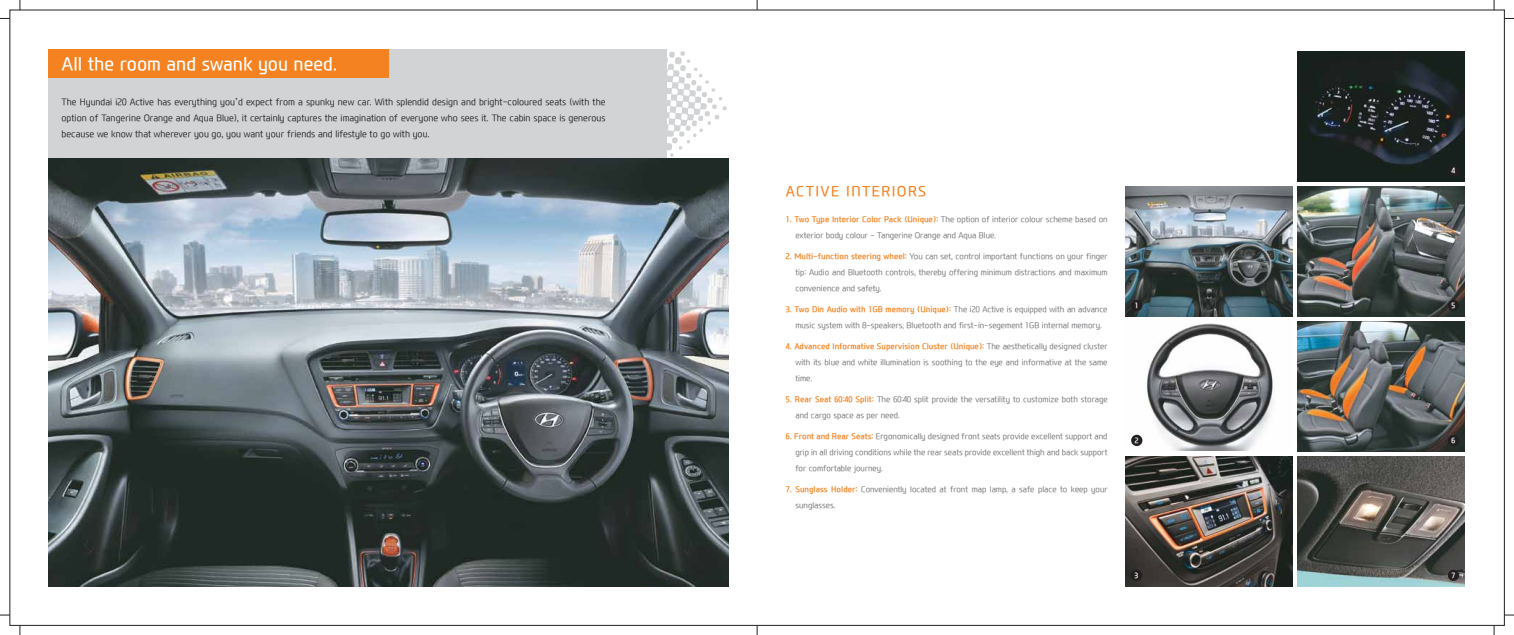
<style>
.page{position:relative;width:1514px;height:635px;background:#fff}
.page>*{position:absolute;margin:0;border:0;box-sizing:border-box;transform-origin:0 0}
.t1{font:18px "Hyundai M";color:#fff}
.t2{font:14px "Hyundai M";letter-spacing:.1em;color:#f58220}
.t3{font:9px/16px "Hyundai L";color:#231f20;text-align:justify}
.t4{font:8px/16px "Hyundai L";color:#6d6e71}
.t5{font:7.5px "Hyundai B";color:#fff}
.s1{font-family:"Hyundai B";color:#f58220}
</style>
<div class="page">
<img style="left:1131px;top:323px;width:144px;height:127px">
<img style="left:1125px;top:186px;width:167px;height:131px">
<img style="left:1297px;top:186px;width:167px;height:131px">
<img style="left:1297px;top:321px;width:167px;height:130px">
<img style="left:1125px;top:456px;width:167px;height:130px">
<img style="left:1297px;top:51px;width:167px;height:131px">
<img style="left:1297px;top:456px;width:167px;height:130px">
<div style="left:1447px;top:165px;width:11px;height:11px;background:#231f20;border-radius:50%"></div>
<div style="left:1447px;top:300px;width:11px;height:11px;background:#231f20;border-radius:50%"></div>
<div style="left:1447px;top:434px;width:11px;height:12px;background:#231f20;border-radius:50%"></div>
<div style="left:1131px;top:300px;width:11px;height:11px;background:#231f20;border-radius:50%"></div>
<div style="left:1130px;top:569px;width:12px;height:11px;background:#231f20;border-radius:50%"></div>
<div style="left:1447px;top:569px;width:11px;height:11px;background:#231f20;border-radius:50%"></div>
<div style="left:1131px;top:434px;width:11px;height:12px;background:#231f20;border-radius:50%"></div>
<div style="left:49px;top:49px;width:618px;height:109px;background:#d1d3d4"></div>
<svg style="left:667px;top:51px;width:59px;height:106px"></svg>
<div style="left:49px;top:49px;width:340px;height:28px;background:#f58220"></div>
<img style="left:49px;top:158px;width:679px;height:428px">
<p class="t1" style="left:62px;top:51px;width:277px">All the room and swank you need.</p>
<p class="t3" style="left:62px;top:93px;width:545px">The Hyundai i20 Active has everything you’d expect from a spunky new car. With splendid design and bright-coloured seats (with the option of Tangerine Orange and Aqua Blue), it certainly captures the imagination of everyone who sees it. The cabin space is generous because we know that wherever you go, you want your friends and lifestyle to go with you.</p>
<p class="t2" style="left:785px;top:182px;width:142px">ACTIVE INTERIORS</p>
<p class="t4" style="left:795px;top:210px;width:313px;text-indent:-10px"><span class="s1">1. Two Type Interior Color Pack (Unique):</span> The option of interior colour scheme based on exterior body colour - Tangerine Orange and Aqua Blue.</p>
<p class="t4" style="left:795px;top:247px;width:313px;text-align:justify;text-indent:-10px"><span class="s1">2. Multi-function steering wheel:</span> You can set, control important functions on your finger tip: Audio and Bluetooth controls, thereby offering minimum distractions and maximum convenience and safety.</p>
<p class="t4" style="left:785px;top:300px;width:323px;text-align:center"><span class="s1">3. Two Din Audio with 1GB memory (Unique):</span> The i20 Active is equipped with an advance music system with 8-speakers, Bluetooth and first-in-segement 1GB internal memory.</p>
<p class="t4" style="left:795px;top:337px;width:313px;text-align:justify;text-indent:-10px"><span class="s1">4. Advanced Informative Supervision Cluster (Unique):</span> The aesthetically designed cluster with its blue and white illumination is soothing to the eye and informative at the same time.</p>
<p class="t4" style="left:795px;top:390px;width:313px;text-indent:-10px"><span class="s1">5. Rear Seat 60:40 Split:</span> The 60:40 split provide the versatility to customize both storage and cargo space as per need.</p>
<p class="t4" style="left:795px;top:427px;width:313px;text-align:justify;text-indent:-10px"><span class="s1">6. Front and Rear Seats:</span> Ergonomically designed front seats provide excellent support and grip in all driving conditions while the rear seats provide excellent thigh and back support for comfortable journey.</p>
<p class="t4" style="left:795px;top:480px;width:313px;text-indent:-10px"><span class="s1">7. Sunglass Holder:</span> Conveniently located at front map lamp, a safe place to keep your sunglasses.</p>
<p class="t5" style="left:1134px;top:300px;width:5px">1</p>
<p class="t5" style="left:1134px;top:435px;width:5px">2</p>
<p class="t5" style="left:1451px;top:165px;width:5px">4</p>
<p class="t5" style="left:1451px;top:300px;width:5px">5</p>
<p class="t5" style="left:1451px;top:435px;width:5px">6</p>
<p class="t5" style="left:1134px;top:570px;width:5px">3</p>
<p class="t5" style="left:1451px;top:570px;width:5px">7</p>
</div>
